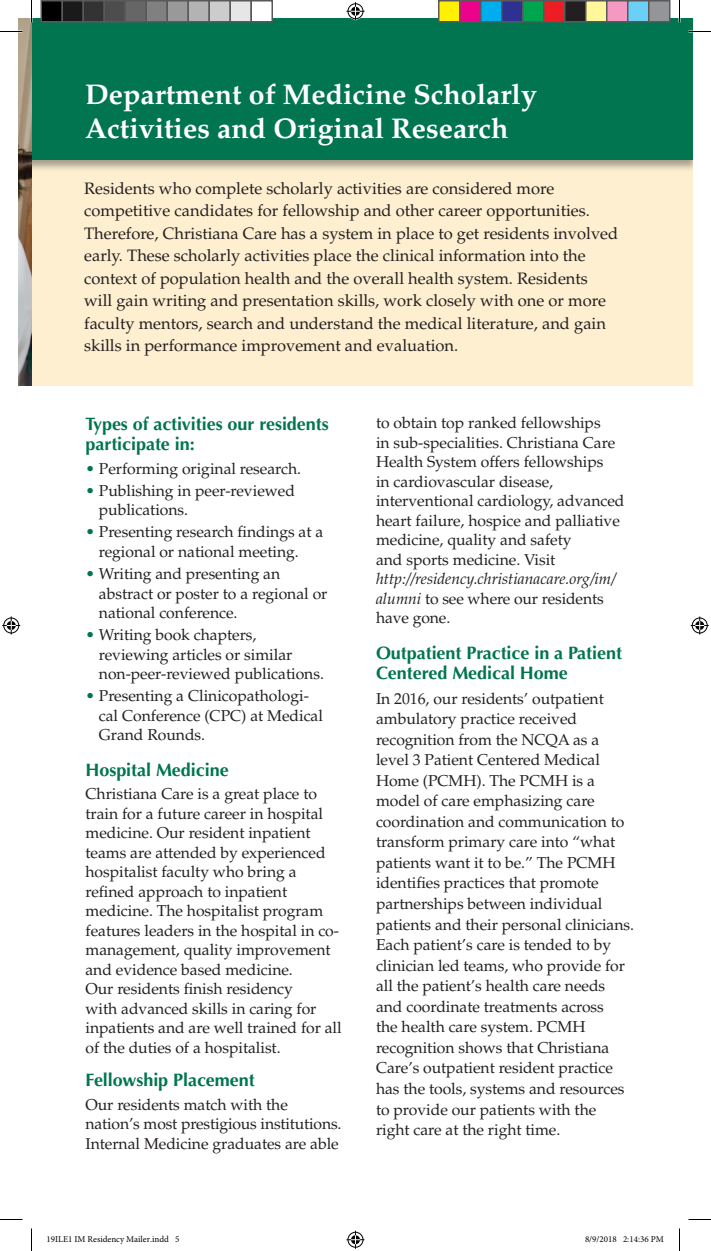
<style>
.page{position:relative;width:711px;height:1251px;background:#fff}
.page>*{position:absolute;margin:0;border:0;box-sizing:border-box;transform-origin:0 0}
.t1{font:700 28.5px/34.2px "Palatino LT Std";color:#fff}
.t2{font:700 18px/20.2px "Optima LT Std";letter-spacing:-.005em;color:#00754f}
.t3{font:16.5px/22.5px "Palatino LT Std";color:#231f20}
.t4{font:15.75px/19.5px "Palatino LT Std";letter-spacing:-.005em;color:#231f20}
.t5{font:italic 15.75px/19.5px "Palatino LT Std";letter-spacing:-.005em;color:#231f20}
.t6{font:9px "Minion Pro";color:#000}
.s1{color:#00754f}
.s2{font-style:normal}
</style>
<div class="page">
<div style="left:32px;top:147px;width:661px;height:239px;background:#feefd0"></div>
<img style="left:32px;top:147px;width:661px;height:22px">
<div style="left:18px;top:18px;width:674px;height:142px;background:#00754f"></div>
<img style="left:18px;top:18px;width:14px;height:368px">
<svg style="left:0;top:31px;width:22px;height:1px"></svg>
<svg style="left:688px;top:31px;width:23px;height:1px"></svg>
<svg style="left:0;top:1219px;width:22px;height:1px"></svg>
<svg style="left:688px;top:1219px;width:23px;height:1px"></svg>
<svg style="left:31px;top:0;width:1px;height:22px"></svg>
<svg style="left:31px;top:1228px;width:1px;height:23px"></svg>
<svg style="left:679px;top:0;width:1px;height:22px"></svg>
<svg style="left:679px;top:1228px;width:1px;height:23px"></svg>
<svg style="left:346px;top:2px;width:18px;height:18px"></svg>
<svg style="left:346px;top:1231px;width:18px;height:18px"></svg>
<svg style="left:2px;top:616px;width:18px;height:18px"></svg>
<svg style="left:691px;top:616px;width:18px;height:18px"></svg>
<div style="left:41px;top:1px;width:21px;height:21px;background:#000"></div>
<div style="left:40px;top:0;width:23px;height:22px;border:2px solid #595959"></div>
<div style="left:62px;top:1px;width:21px;height:21px;background:#1a1a1a"></div>
<div style="left:62px;top:0;width:22px;height:22px;border:2px solid #595959"></div>
<div style="left:83px;top:1px;width:21px;height:21px;background:#333"></div>
<div style="left:82px;top:0;width:23px;height:22px;border:2px solid #595959"></div>
<div style="left:104px;top:1px;width:21px;height:21px;background:#4d4d4d"></div>
<div style="left:104px;top:0;width:22px;height:22px;border:2px solid #595959"></div>
<div style="left:125px;top:1px;width:21px;height:21px;background:#666"></div>
<div style="left:124px;top:0;width:23px;height:22px;border:2px solid #595959"></div>
<div style="left:146px;top:1px;width:21px;height:21px;background:#808080"></div>
<div style="left:146px;top:0;width:22px;height:22px;border:2px solid #595959"></div>
<div style="left:167px;top:1px;width:21px;height:21px;background:#999"></div>
<div style="left:166px;top:0;width:23px;height:22px;border:2px solid #595959"></div>
<div style="left:188px;top:1px;width:21px;height:21px;background:#b3b3b3"></div>
<div style="left:188px;top:0;width:22px;height:22px;border:2px solid #595959"></div>
<div style="left:209px;top:1px;width:21px;height:21px;background:#ccc"></div>
<div style="left:208px;top:0;width:23px;height:22px;border:2px solid #595959"></div>
<div style="left:230px;top:1px;width:21px;height:21px;background:#e6e6e6"></div>
<div style="left:230px;top:0;width:22px;height:22px;border:2px solid #595959"></div>
<div style="left:251px;top:1px;width:21px;height:21px;background:#fff"></div>
<div style="left:250px;top:0;width:23px;height:22px;border:2px solid #595959"></div>
<div style="left:439px;top:1px;width:21px;height:21px;background:#fff101"></div>
<div style="left:438px;top:0;width:22px;height:22px;border:2px solid #595959"></div>
<div style="left:460px;top:1px;width:21px;height:21px;background:#ed028c"></div>
<div style="left:459px;top:0;width:23px;height:22px;border:2px solid #595959"></div>
<div style="left:481px;top:1px;width:21px;height:21px;background:#00aeef"></div>
<div style="left:480px;top:0;width:22px;height:22px;border:2px solid #595959"></div>
<div style="left:502px;top:1px;width:21px;height:21px;background:#2e3092"></div>
<div style="left:501px;top:0;width:23px;height:22px;border:2px solid #595959"></div>
<div style="left:523px;top:1px;width:21px;height:21px;background:#00a54f"></div>
<div style="left:522px;top:0;width:22px;height:22px;border:2px solid #595959"></div>
<div style="left:544px;top:1px;width:21px;height:21px;background:#ee1d23"></div>
<div style="left:543px;top:0;width:23px;height:22px;border:2px solid #595959"></div>
<div style="left:565px;top:1px;width:21px;height:21px;background:#231f20"></div>
<div style="left:564px;top:0;width:22px;height:22px;border:2px solid #595959"></div>
<div style="left:586px;top:1px;width:21px;height:21px;background:#fff79a"></div>
<div style="left:585px;top:0;width:23px;height:22px;border:2px solid #595959"></div>
<div style="left:607px;top:1px;width:21px;height:21px;background:#f499c2"></div>
<div style="left:606px;top:0;width:22px;height:22px;border:2px solid #595959"></div>
<div style="left:628px;top:1px;width:21px;height:21px;background:#6bcff6"></div>
<div style="left:627px;top:0;width:23px;height:22px;border:2px solid #595959"></div>
<div style="left:649px;top:1px;width:21px;height:21px;background:#939598"></div>
<div style="left:648px;top:0;width:22px;height:22px;border:2px solid #595959"></div>
<h1 class="t1" style="left:85px;top:77px;width:453px">Department of Medicine Scholarly<br>Activities and Original Research</h1>
<p class="t3" style="left:84px;top:177px;width:536px">Residents who complete scholarly activities are considered more competitive candidates for fellowship and other career opportunities.<br>Therefore, Christiana Care has a system in place to get residents involved early. These scholarly activities place the clinical information into the context of population health and the overall health system. Residents will gain writing and presentation skills, work closely with one or more faculty mentors, search and understand the medical literature, and gain skills in performance improvement and evaluation.</p>
<p class="t2" style="left:86px;top:414px;width:245px">Types of activities our residents participate in:</p>
<p class="t4" style="left:86px;top:459px;width:217px"><span class="s1">•</span> Performing original research.</p>
<p class="t4" style="left:99px;top:481px;width:198px;text-indent:-13px"><span class="s1">•</span> Publishing in peer-reviewed publications.</p>
<p class="t4" style="left:99px;top:522px;width:226px;text-indent:-13px"><span class="s1">•</span> Presenting research findings at a regional or national meeting.</p>
<p class="t4" style="left:99px;top:564px;width:230px;text-indent:-13px"><span class="s1">•</span> Writing and presenting an abstract or poster to a regional or national conference.</p>
<p class="t4" style="left:99px;top:625px;width:227px;text-indent:-13px"><span class="s1">•</span> Writing book chapters, reviewing articles or similar non-peer-reviewed publications.</p>
<p class="t4" style="left:99px;top:686px;width:226px;text-indent:-13px"><span class="s1">•</span> Presenting a Clinicopathologi&shy;cal Conference (CPC) at Medical<br>Grand Rounds.</p>
<p class="t2" style="left:86px;top:760px;width:145px">Hospital Medicine</p>
<p class="t4" style="left:86px;top:785px;width:258px">Christiana Care is a great place to train for a future career in hospital medicine. Our resident inpatient teams are attended by experienced hospitalist faculty who bring a refined approach to inpatient medicine. The hospitalist program features leaders in the hospital in co&shy;management, quality improvement and evidence based medicine.<br>Our residents finish residency<br>with advanced skills in caring for inpatients and are well trained for all of the duties of a hospitalist.</p>
<p class="t2" style="left:86px;top:1070px;width:171px">Fellowship Placement</p>
<p class="t4" style="left:86px;top:1095px;width:258px">Our residents match with the nation’s most prestigious institutions.<br>Internal Medicine graduates are able</p>
<p class="t4" style="left:376px;top:413px;width:250px">to obtain top ranked fellowships<br>in sub-specialities. Christiana Care Health System offers fellowships<br>in cardiovascular disease, interventional cardiology, advanced heart failure, hospice and palliative medicine, quality and safety<br>and sports medicine. Visit</p>
<p class="t5" style="left:376px;top:569px;width:241px">http://residency.christianacare.org/im/ alumni <span class="s2">to see where our residents have gone.</span></p>
<p class="t2" style="left:376px;top:644px;width:248px;line-height:19.5px">Outpatient Practice in a Patient<br>Centered Medical Home</p>
<p class="t4" style="left:376px;top:688px;width:260px;line-height:20.5px">In 2016, our residents’ outpatient ambulatory practice received recognition from the NCQA as a level 3 Patient Centered Medical Home (PCMH). The PCMH is a model of care emphasizing care coordination and communication to transform primary care into “what patients want it to be.” The PCMH identifies practices that promote partnerships between individual patients and their personal clinicians.<br>Each patient’s care is tended to by clinician led teams, who provide for all the patient’s health care needs and coordinate treatments across<br>the health care system. PCMH recognition shows that Christiana Care’s outpatient resident practice has the tools, systems and resources to provide our patients with the<br>right care at the right time.</p>
<p class="t6" style="left:46px;top:1233px;width:134px">19ILE1 IM Residency Mailer.indd 5</p>
<p class="t6" style="left:585px;top:1233px;width:80px">8/9/2018 2:14:36 PM</p>
</div>
